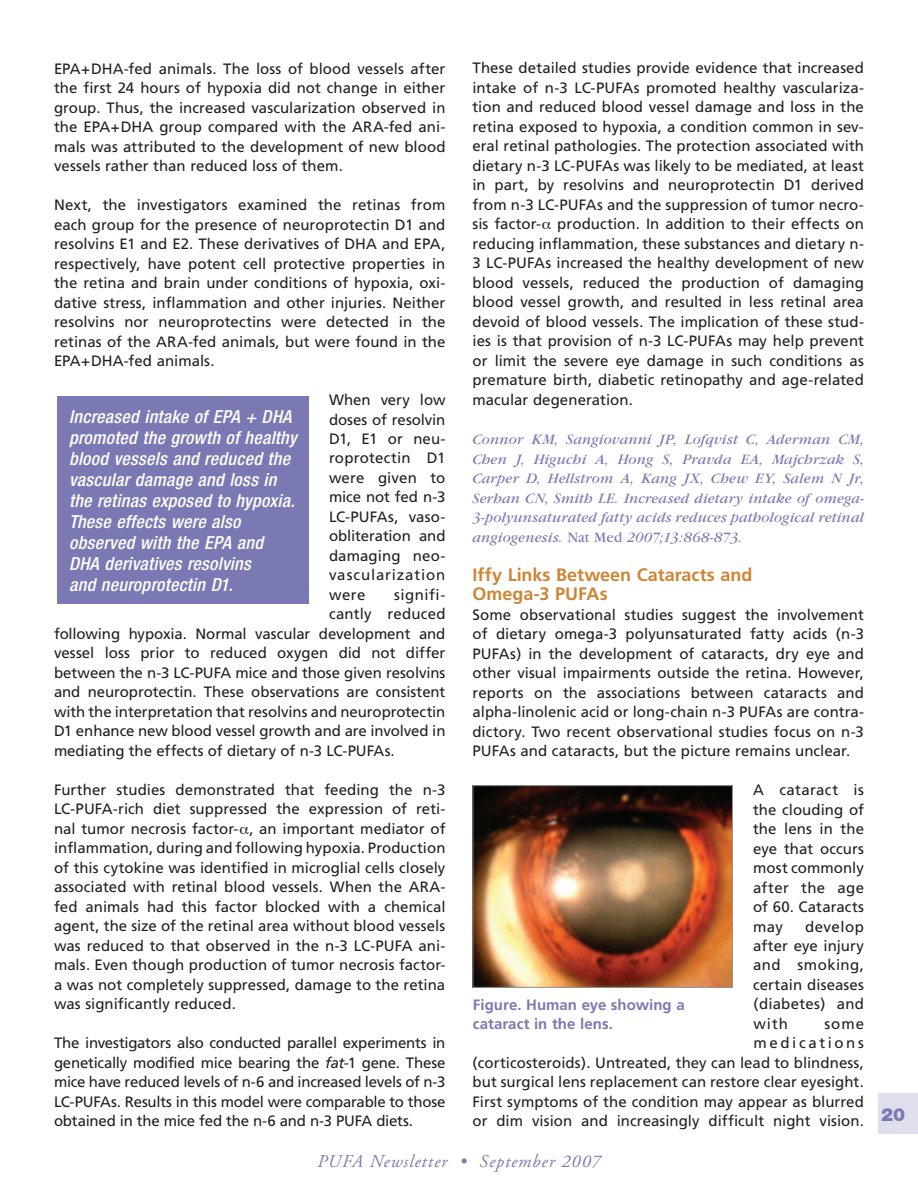
<style>
.page{position:relative;width:918px;height:1188px;background:#fff}
.page>*{position:absolute;margin:0;border:0;box-sizing:border-box;transform-origin:0 0}
.t1{font:italic 500 condensed 18px/21px "Helvetica Neue";letter-spacing:.02em;color:#fff}
.t2{font:700 18px/19.5px "Frutiger";color:#ce8534}
.t3{font:italic 18px "Adobe Garamond";letter-spacing:.055em;color:#7a79b3}
.t4{font:900 18px "Helvetica Neue";color:#7a79b3}
.t5{font:15px/19.5px "Frutiger";color:#231f20;text-align:justify}
.t6{font:italic 15px/19.5px "Garamond";letter-spacing:.01em;color:#7a79b3;text-align:justify}
.t7{font:700 15px/19.5px "Frutiger";color:#7a79b3}
.t8{font:15px "Frutiger";letter-spacing:.035em;color:#231f20}
.s1{font-style:italic}
.s2{font-style:normal}
</style>
<div class="page">
<div style="left:878px;top:1094px;width:40px;height:40px;background:#dedeec"></div>
<div style="left:57px;top:396px;width:252px;height:208px;background:#7a79b3"></div>
<img style="left:474px;top:787px;width:257px;height:199px">
<div style="left:472px;top:785px;width:261px;height:203px;border:1px solid #939598"></div>
<p class="t5" style="left:54px;top:60px;width:393px">EPA+DHA-fed animals. The loss of blood vessels after the first 24 hours of hypoxia did not change in either group. Thus, the increased vascularization observed in the EPA+DHA group compared with the ARA-fed ani&shy;mals was attributed to the development of new blood vessels rather than reduced loss of them.</p>
<p class="t5" style="left:54px;top:196px;width:393px">Next, the investigators examined the retinas from each group for the presence of neuroprotectin D1 and resolvins E1 and E2. These derivatives of DHA and EPA, respectively, have potent cell protective properties in the retina and brain under conditions of hypoxia, oxi&shy;dative stress, inflammation and other injuries. Neither resolvins nor neuroprotectins were detected in the retinas of the ARA-fed animals, but were found in the EPA+DHA-fed animals.</p>
<p class="t5" style="left:329px;top:391px;width:118px">When very low doses of resolvin D1, E1 or neu&shy;roprotectin D1 were given to mice not fed n-3<br>LC-PUFAs, vaso&shy;obliteration and damaging neo&shy;vascularization were</p>
<p class="t1" style="left:69px;top:408px;width:229px">Increased intake of EPA + DHA promoted the growth of healthy blood vessels and reduced the vascular damage and loss in the retinas exposed to hypoxia.<br>These effects were also observed with the EPA and<br>DHA derivatives resolvins<br>and neuroprotectin D1.</p>
<p class="t8" style="left:394px;top:589px;width:53px">signifi-</p>
<p class="t5" style="left:329px;top:606px;width:118px">cantly reduced</p>
<p class="t5" style="left:54px;top:625px;width:393px">following hypoxia. Normal vascular development and</p>
<p class="t5" style="left:54px;top:645px;width:393px">vessel loss prior to reduced oxygen did not differ</p>
<p class="t5" style="left:54px;top:664px;width:393px">between the n-3 LC-PUFA mice and those given resolvins</p>
<p class="t5" style="left:54px;top:684px;width:393px">and neuroprotectin. These observations are consistent</p>
<p class="t5" style="left:54px;top:703px;width:393px">with the interpretation that resolvins and neuroprotectin</p>
<p class="t5" style="left:54px;top:723px;width:393px">D1 enhance new blood vessel growth and are involved in</p>
<p class="t5" style="left:54px;top:742px;width:342px">mediating the effects of dietary of n-3 LC-PUFAs.</p>
<p class="t5" style="left:54px;top:781px;width:393px">Further studies demonstrated that feeding the n-3<br>LC-PUFA-rich diet suppressed the expression of reti&shy;nal tumor necrosis factor- , an important mediator of inflammation, during and following hypoxia. Production of this cytokine was identified in microglial cells closely associated with retinal blood vessels. When the ARA&shy;fed animals had this factor blocked with a chemical agent, the size of the retinal area without blood vessels was reduced to that observed in the n-3 LC-PUFA ani&shy;mals. Even though production of tumor necrosis factor&shy;a was not completely suppressed, damage to the retina was significantly reduced.</p>
<p class="t5" style="left:54px;top:1035px;width:393px">The investigators also conducted parallel experiments in genetically modified mice bearing the <span class="s1">fat</span>-1 gene. These mice have reduced levels of n-6 and increased levels of n-3<br>LC-PUFAs. Results in this model were comparable to those obtained in the mice fed the n-6 and n-3 PUFA diets.</p>
<p class="t5" style="left:472px;top:60px;width:393px">These detailed studies provide evidence that increased intake of n-3 LC-PUFAs promoted healthy vasculariza&shy;tion and reduced blood vessel damage and loss in the retina exposed to hypoxia, a condition common in sev&shy;eral retinal pathologies. The protection associated with dietary n-3 LC-PUFAs was likely to be mediated, at least in part, by resolvins and neuroprotectin D1 derived from n-3 LC-PUFAs and the suppression of tumor necro&shy;sis factor- production. In addition to their effects on reducing inflammation, these substances and dietary n-3 LC-PUFAs increased the healthy development of new blood vessels, reduced the production of damaging blood vessel growth, and resulted in less retinal area devoid of blood vessels. The implication of these stud&shy;ies is that provision of n-3 LC-PUFAs may help prevent or limit the severe eye damage in such conditions as premature birth, diabetic retinopathy and age-related macular degeneration.</p>
<p class="t6" style="left:472px;top:431px;width:393px">Connor KM, Sangiovanni JP, Lofqvist C, Aderman CM, Chen J, Higuchi A, Hong S, Pravda EA, Majchrzak S, Carper D, Hellstrom A, Kang JX, Chew EY, Salem N Jr, Serhan CN, Smith LE. Increased dietary intake of omega-3-polyunsaturated fatty acids reduces pathological retinal angiogenesis. <span class="s2">Nat Med</span> 2007;13:868-873.</p>
<p class="t2" style="left:472px;top:566px;width:281px">Iffy Links Between Cataracts and<br>Omega-3 PUFAs</p>
<p class="t5" style="left:472px;top:606px;width:393px">Some observational studies suggest the involvement of dietary omega-3 polyunsaturated fatty acids (n-3<br>PUFAs) in the development of cataracts, dry eye and other visual impairments outside the retina. However, reports on the associations between cataracts and alpha-linolenic acid or long-chain n-3 PUFAs are contra&shy;dictory. Two recent observational studies focus on n-3<br>PUFAs and cataracts, but the picture remains unclear.</p>
<p class="t5" style="left:753px;top:781px;width:112px">A cataract is the clouding of the lens in the eye that occurs most commonly after the age of 60. Cataracts may</p>
<p class="t5" style="left:753px;top:918px;width:112px;text-indent:52px">develop after eye injury and smoking, certain diseases (diabetes) and with</p>
<p class="t7" style="left:473px;top:996px;width:213px">Figure. Human eye showing a cataract in the lens.</p>
<p class="t5" style="left:472px;top:1015px;width:393px;text-align:right">some<br>medications<br>(corticosteroids). Untreated, they can lead to blindness, but surgical lens replacement can restore clear eyesight.<br>First symptoms of the condition may appear as blurred or dim vision and increasingly difficult night vision.</p>
<p class="t3" style="left:317px;top:1154px;width:285px">PUFA Newsletter • September 2007</p>
<p class="t4" style="left:881px;top:1108px;width:26px">20</p>
</div>
